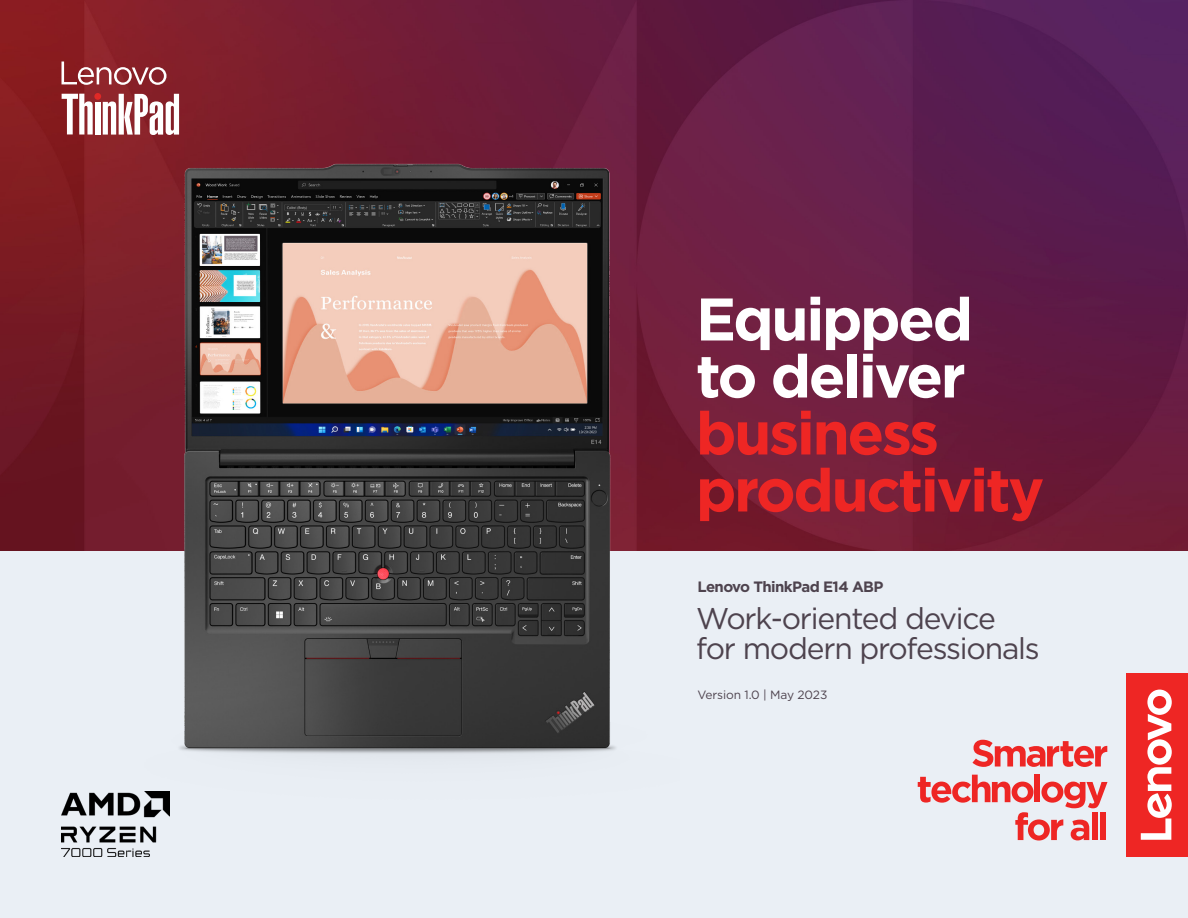
<style>
.page{position:relative;width:1188px;height:918px;background:#eaeff5}
.page>*{position:absolute;margin:0;border:0;box-sizing:border-box;transform-origin:0 0}
.t1{font:700 60px "Gotham";letter-spacing:-.04em;color:#ee2624}
.t2{font:700 60px "Gotham";letter-spacing:-.04em;color:#fff}
.Product_Subhead{font:30px/30px "Gotham";letter-spacing:-.04em;color:#4e434e}
.Product_name{font:700 15px "Gotham";letter-spacing:-.04em;color:#4e434e}
.Version{font:12px "Gotham";letter-spacing:-.01em;color:#4e434e}
</style>
<div class="page">
<img style="left:0;top:0;width:1188px;height:550px">
<svg style="left:972px;top:740px;width:135px;height:27px"></svg>
<svg style="left:918px;top:775px;width:190px;height:66px"></svg>
<div style="left:1092px;top:813px;width:5px;height:27px;background:#ee2624"></div>
<div style="left:1100px;top:813px;width:6px;height:27px;background:#ee2624"></div>
<div style="left:1127px;top:673px;width:61px;height:184px;background:#ee2624"></div>
<svg style="left:1141px;top:690px;width:31px;height:150px"></svg>
<img style="left:123px;top:112px;width:557px;height:692px">
<div style="left:94px;top:93px;width:7px;height:7px;background:#e02926;border-radius:50%"></div>
<svg style="left:62px;top:94px;width:31px;height:41px"></svg>
<div style="left:95px;top:102px;width:5px;height:33px;background:#fff"></div>
<svg style="left:103px;top:94px;width:76px;height:41px;background:#cea4a6"></svg>
<svg style="left:62px;top:62px;width:105px;height:23px;background:#a7595e"></svg>
<img style="left:61px;top:791px;width:108px;height:66px">
<p class="t2" style="left:696px;top:279px;width:279px">Equipped</p>
<p class="t2" style="left:696px;top:336px;width:271px">to deliver</p>
<p class="t1" style="left:696px;top:393px;width:245px">business</p>
<p class="t1" style="left:696px;top:450px;width:350px">productivity</p>
<p class="Product_name" style="left:698px;top:577px;width:188px">Lenovo ThinkPad E14 ABP</p>
<p class="Product_Subhead" style="left:696px;top:603px;width:345px">Work-oriented device for modern professionals</p>
<p class="Version" style="left:698px;top:687px;width:131px">Version 1.0 | May 2023</p>
</div>
